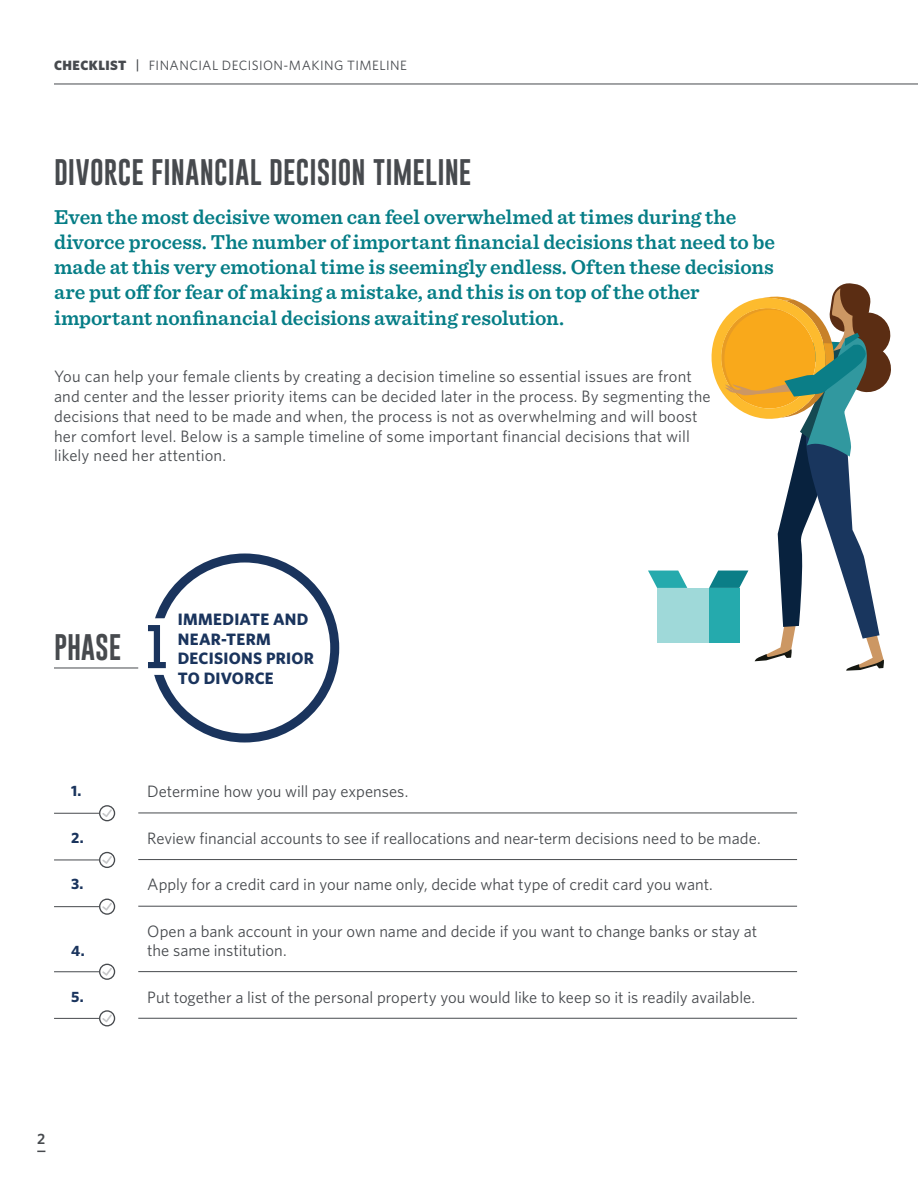
<style>
.page{position:relative;width:918px;height:1188px;background:#fff}
.page>*{position:absolute;margin:0;border:0;box-sizing:border-box;transform-origin:0 0}
.t1{font:27px "Gobold";letter-spacing:.005em;color:#474a4e}
.t2{font:600 21px/25.2px "Sentinel";color:#057d86}
.t3{font:16.5px/19.8px "Whitney";letter-spacing:.005em;color:#474a4e}
.t4{font:700 16.5px/19.5px "Whitney";letter-spacing:.015em;color:#1a345d}
.t5{font:700 15px "Whitney";color:#1a345d}
.t6{font:600 15px "Whitney";color:#474a4e}
.t7{font:13.5px "Whitney";letter-spacing:.03em;color:#474a4e}
.s1{font-weight:900}
.s2{font-weight:500}
</style>
<div class="page">
<div style="left:657px;top:588px;width:82px;height:55px;background:#9fd9d9"></div>
<svg style="left:648px;top:571px;width:39px;height:17px"></svg>
<svg style="left:709px;top:283px;width:182px;height:388px"></svg>
<hr style="left:54px;top:84px;width:864px;height:1px;background:#474a4e">
<hr style="left:138px;top:813px;width:659px;height:1px;background:#474a4e">
<hr style="left:138px;top:859px;width:659px;height:1px;background:#474a4e">
<hr style="left:138px;top:906px;width:659px;height:1px;background:#474a4e">
<hr style="left:138px;top:971px;width:659px;height:1px;background:#474a4e">
<hr style="left:138px;top:1018px;width:659px;height:1px;background:#474a4e">
<hr style="left:54px;top:972px;width:45px;height:1px;background:#474a4e">
<svg style="left:99px;top:964px;width:16px;height:16px"></svg>
<hr style="left:54px;top:1018px;width:45px;height:1px;background:#474a4e">
<svg style="left:99px;top:1010px;width:16px;height:16px"></svg>
<hr style="left:54px;top:906px;width:45px;height:1px;background:#474a4e">
<svg style="left:99px;top:899px;width:16px;height:16px"></svg>
<hr style="left:54px;top:813px;width:45px;height:1px;background:#474a4e">
<svg style="left:99px;top:805px;width:16px;height:16px"></svg>
<hr style="left:54px;top:860px;width:45px;height:1px;background:#474a4e">
<svg style="left:99px;top:852px;width:16px;height:16px"></svg>
<div style="left:150px;top:553px;width:189px;height:189px;border:9px solid #1a345d;border-radius:50%"></div>
<svg style="left:134px;top:612px;width:33px;height:70px"></svg>
<hr style="left:54px;top:668px;width:84px;height:1px;background:#474a4e">
<p class="t7" style="left:54px;top:56px;width:354px"><span class="s1">CHECKLIST</span> <span class="s2">|</span> FINANCIAL DECISION-MAKING TIMELINE</p>
<h1 class="t1" style="left:54px;top:155px;width:419px">DIVORCE FINANCIAL DECISION TIMELINE</h1>
<p class="t2" style="left:54px;top:203px;width:723px">Even the most decisive women can feel overwhelmed at times during the divorce process. The number of important financial decisions that need to be made at this very emotional time is seemingly endless. Often these decisions are put off for fear of making a mistake, and this is on top of the other important nonfinancial decisions awaiting resolution.</p>
<p class="t3" style="left:54px;top:366px;width:658px">You can help your female clients by creating a decision timeline so essential issues are front and center and the lesser priority items can be decided later in the process. By segmenting the decisions that need to be made and when, the process is not as overwhelming and will boost her comfort level. Below is a sample timeline of some important financial decisions that will likely need her attention.</p>
<h1 class="t1" style="left:54px;top:630px;width:69px">PHASE</h1>
<p class="t4" style="left:178px;top:609px;width:138px">IMMEDIATE AND<br>NEAR-TERM<br>DECISIONS PRIOR<br>TO DIVORCE</p>
<p class="t5" style="left:71px;top:781px;width:12px">1.</p>
<p class="t5" style="left:71px;top:827px;width:14px">2.</p>
<p class="t5" style="left:71px;top:874px;width:14px">3.</p>
<p class="t5" style="left:71px;top:940px;width:15px">4.</p>
<p class="t5" style="left:71px;top:987px;width:14px">5.</p>
<p class="t3" style="left:147px;top:781px;width:263px">Determine how you will pay expenses.</p>
<p class="t3" style="left:147px;top:828px;width:615px">Review financial accounts to see if reallocations and near-term decisions need to be made.</p>
<p class="t3" style="left:147px;top:874px;width:567px">Apply for a credit card in your name only, decide what type of credit card you want.</p>
<p class="t3" style="left:147px;top:921px;width:611px">Open a bank account in your own name and decide if you want to change banks or stay at the same institution.</p>
<p class="t3" style="left:147px;top:987px;width:609px">Put together a list of the personal property you would like to keep so it is readily available.</p>
<p class="t6" style="left:37px;top:1129px;width:10px">2</p>
</div>
